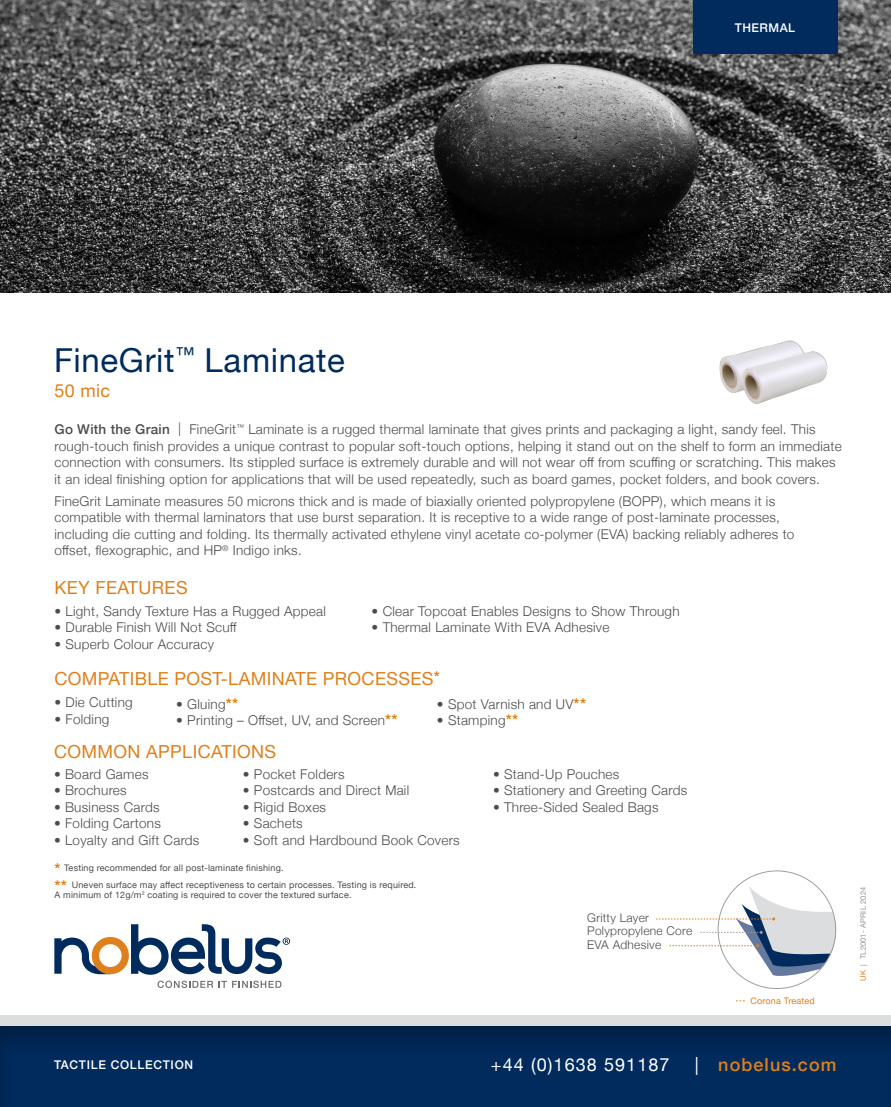
<style>
.page{position:relative;width:891px;height:1107px;background:#fff}
.page>*{position:absolute;margin:0;border:0;box-sizing:border-box;transform-origin:0 0}
.t1{font:33px "Helvetica Neue";letter-spacing:.02em;color:#002b5c}
.t2{font:18px "Helvetica Neue";letter-spacing:.02em;color:#dd801d}
.t3{font:18px "Helvetica Neue";letter-spacing:.06em;color:#fff}
.t4{font:500 18px "Helvetica Neue";letter-spacing:.06em;color:#dd801d}
.t5{font:300 13.5px/16.5px "Helvetica Neue";letter-spacing:.02em;color:#4b4c4d}
.t6{font:300 12px "Helvetica Neue";letter-spacing:.02em;color:#4b4c4d}
.t7{font:500 12px "Helvetica Neue";letter-spacing:.06em;color:#fff}
.t8{font:500 12px "Helvetica Neue";letter-spacing:.04em;color:#fff}
.t9{font:9px/10.5px "Helvetica Neue";letter-spacing:.02em;color:#4b4c4d}
.t10{font:9px "Helvetica Neue";letter-spacing:.02em;color:#dd801d}
.t11{font:7.5px "Helvetica Neue";letter-spacing:.02em;color:#939598}
.s1{font-weight:500}
.s2{font-weight:700;font-size:15px;color:#dd801d}
.s3{color:#dd801d}
.s4{font-weight:400;color:#fff}
</style>
<div class="page">
<div style="left:0;top:1015px;width:891px;height:92px;background:#dcdddf"></div>
<div style="left:0;top:1023px;width:891px;height:84px;background:#010101;opacity:.4"></div>
<svg style="left:158px;top:981px;width:123px;height:7px"></svg>
<svg style="left:54px;top:924px;width:236px;height:51px"></svg>
<img style="left:0;top:0;width:891px;height:293px">
<div style="left:693px;top:0;width:145px;height:54px;background:#002b5c"></div>
<svg style="left:656px;top:886px;width:180px;height:93px"></svg>
<img style="left:719px;top:340px;width:109px;height:64px">
<p class="t8" style="left:735px;top:18px;width:62px">THERMAL</p>
<p class="t1" style="left:54px;top:337px;width:292px">FineGrit<sup>™</sup> Laminate</p>
<p class="t2" style="left:54px;top:378px;width:57px">50 mic</p>
<p class="t5" style="left:55px;top:420px;width:789px"><span class="s1">Go With the Grain</span> | FineGrit<sup>™</sup> Laminate is a rugged thermal laminate that gives prints and packaging a light, sandy feel. This rough-touch finish provides a unique contrast to popular soft-touch options, helping it stand out on the shelf to form an immediate connection with consumers. Its stippled surface is extremely durable and will not wear off from scuffing or scratching. This makes it an ideal finishing option for applications that will be used repeatedly, such as board games, pocket folders, and book covers.</p>
<p class="t5" style="left:55px;top:492px;width:741px">FineGrit Laminate measures 50 microns thick and is made of biaxially oriented polypropylene (BOPP), which means it is compatible with thermal laminators that use burst separation. It is receptive to a wide range of post-laminate processes, including die cutting and folding. Its thermally activated ethylene vinyl acetate co-polymer (EVA) backing reliably adheres to offset, flexographic, and HP<sup>®</sup> Indigo inks.</p>
<p class="t2" style="left:54px;top:574px;width:135px">KEY FEATURES</p>
<p class="t5" style="left:372px;top:602px;width:310px">• Clear Topcoat Enables Designs to Show Through</p>
<p class="t5" style="left:372px;top:618px;width:239px">• Thermal Laminate With EVA Adhesive</p>
<p class="t2" style="left:55px;top:665px;width:387px">COMPATIBLE POST-LAMINATE PROCESSES<sup>*</sup></p>
<p class="t5" style="left:55px;top:693px;width:80px">• Die Cutting</p>
<p class="t5" style="left:55px;top:709px;width:56px">• Folding</p>
<p class="t5" style="left:55px;top:602px;width:273px">• Light, Sandy Texture Has a Rugged Appeal</p>
<p class="t5" style="left:55px;top:618px;width:184px">• Durable Finish Will Not Scuff</p>
<p class="t5" style="left:55px;top:635px;width:161px">• Superb Colour Accuracy</p>
<p class="t5" style="left:176px;top:695px;width:64px">• Gluing<span class="s2">**</span></p>
<p class="t5" style="left:176px;top:711px;width:223px">• Printing – Offset, UV, and Screen<span class="s2">**</span></p>
<p class="t5" style="left:437px;top:695px;width:151px">• Spot Varnish and UV<span class="s2">**</span></p>
<p class="t5" style="left:437px;top:711px;width:83px">• Stamping<span class="s2">**</span></p>
<p class="t2" style="left:54px;top:739px;width:224px">COMMON APPLICATIONS</p>
<p class="t5" style="left:54px;top:765px;width:96px">• Board Games</p>
<p class="t5" style="left:54px;top:781px;width:74px">• Brochures</p>
<p class="t5" style="left:54px;top:798px;width:107px">• Business Cards</p>
<p class="t5" style="left:54px;top:814px;width:108px">• Folding Cartons</p>
<p class="t5" style="left:54px;top:831px;width:147px">• Loyalty and Gift Cards</p>
<p class="t5" style="left:243px;top:765px;width:103px">• Pocket Folders</p>
<p class="t5" style="left:243px;top:781px;width:168px">• Postcards and Direct Mail</p>
<p class="t5" style="left:243px;top:798px;width:85px">• Rigid Boxes</p>
<p class="t5" style="left:243px;top:814px;width:61px">• Sachets</p>
<p class="t5" style="left:243px;top:831px;width:218px">• Soft and Hardbound Book Covers</p>
<p class="t9" style="left:55px;top:863px;width:231px"><span class="s2">*</span> Testing recommended for all post-laminate finishing.</p>
<p class="t9" style="left:55px;top:880px;width:363px"><span class="s2">**</span> Uneven surface may affect receptiveness to certain processes. Testing is required.<br>A minimum of 12g/m<sup>2</sup> coating is required to cover the textured surface.</p>
<p class="t5" style="left:493px;top:765px;width:128px">• Stand-Up Pouches</p>
<p class="t5" style="left:493px;top:781px;width:196px">• Stationery and Greeting Cards</p>
<p class="t5" style="left:493px;top:798px;width:167px">• Three-Sided Sealed Bags</p>
<p class="t6" style="left:587px;top:908px;width:63px">Gritty Layer</p>
<p class="t6" style="left:587px;top:935px;width:76px">EVA Adhesive</p>
<p class="t6" style="left:587px;top:922px;width:107px">Polypropylene Core</p>
<p class="t10" style="left:751px;top:994px;width:66px">Corona Treated</p>
<p class="t11" style="left:858px;top:981px;width:95px;rotate:-90deg"><span class="s3">UK</span> | TL2001- APRIL 2024</p>
<p class="t7" style="left:54px;top:1055px;width:141px">TACTILE COLLECTION</p>
<h2 class="t3" style="left:491px;top:1051px;width:180px">+44 (0)1638 591187</h2>
<h2 class="t4" style="left:695px;top:1050px;width:143px"><span class="s4">|</span> nobelus.com</h2>
</div>
